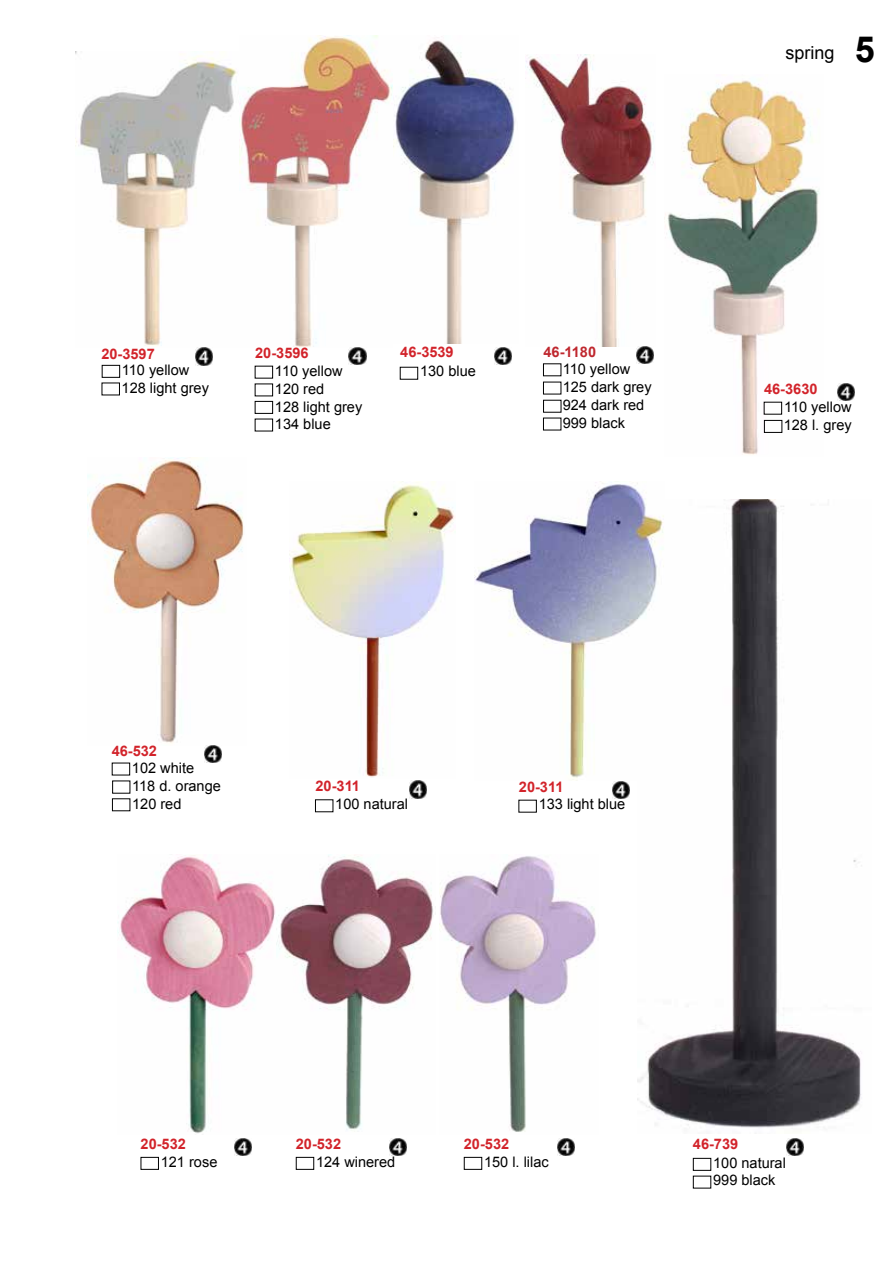
<style>
.page{position:relative;width:893px;height:1263px;background:#fff}
.page>*{position:absolute;margin:0;border:0;box-sizing:border-box;transform-origin:0 0}
.t1{font:18px "Arial";color:#000}
.t2{font:14.55px/17.7px "Arial";color:#000}
.t3{font:700 14.55px "Arial";color:#d2232a}
.t4{font:700 14.55px "Arial";color:#bf272e}
.s1{font-weight:700;font-size:36px}
</style>
<div class="page">
<img style="left:664px;top:80px;width:156px;height:375px">
<img style="left:637px;top:499px;width:225px;height:629px">
<img style="left:474px;top:481px;width:190px;height:299px">
<img style="left:290px;top:481px;width:164px;height:296px">
<div style="left:764px;top:420px;width:18px;height:13px;border:1px solid #000"></div>
<img style="left:837px;top:383px;width:17px;height:18px">
<img style="left:525px;top:55px;width:130px;height:291px">
<img style="left:637px;top:346px;width:17px;height:17px">
<img style="left:392px;top:40px;width:123px;height:303px">
<img style="left:494px;top:347px;width:17px;height:17px">
<img style="left:239px;top:35px;width:153px;height:312px">
<img style="left:75px;top:51px;width:162px;height:295px">
<div style="left:255px;top:401px;width:18px;height:13px;border:1px solid #000"></div>
<img style="left:349px;top:348px;width:17px;height:17px">
<div style="left:102px;top:365px;width:18px;height:13px;border:1px solid #000"></div>
<img style="left:195px;top:348px;width:17px;height:17px">
<div style="left:693px;top:1158px;width:18px;height:13px;border:1px solid #000"></div>
<img style="left:787px;top:1139px;width:17px;height:17px">
<img style="left:87px;top:457px;width:157px;height:286px">
<img style="left:117px;top:855px;width:316px;height:278px">
<img style="left:439px;top:856px;width:157px;height:276px">
<div style="left:141px;top:1157px;width:18px;height:13px;border:1px solid #000"></div>
<img style="left:234px;top:1139px;width:17px;height:17px">
<div style="left:296px;top:1157px;width:18px;height:13px;border:1px solid #000"></div>
<img style="left:390px;top:1139px;width:17px;height:17px">
<div style="left:464px;top:1157px;width:18px;height:13px;border:1px solid #000"></div>
<img style="left:558px;top:1139px;width:17px;height:17px">
<img style="left:409px;top:781px;width:17px;height:17px">
<img style="left:613px;top:781px;width:17px;height:17px">
<img style="left:205px;top:745px;width:17px;height:17px">
<p class="t1" style="left:786px;top:41px;width:91px">spring <span class="s1">5</span></p>
<p class="t3" style="left:101px;top:344px;width:55px">20-3597</p>
<p class="t2" style="left:122px;top:361px;width:89px">110 yellow<br>128 light grey</p>
<p class="t3" style="left:255px;top:343px;width:55px">20-3596</p>
<p class="t2" style="left:275px;top:363px;width:89px">110 yellow<br>120 red<br>128 light grey<br>134 blue</p>
<p class="t3" style="left:400px;top:343px;width:55px">46-3539</p>
<p class="t2" style="left:420px;top:363px;width:57px">130 blue</p>
<p class="t4" style="left:544px;top:342px;width:54px">46-1180</p>
<p class="t2" style="left:563px;top:360px;width:69px">110 yellow</p>
<p class="t2" style="left:563px;top:378px;width:90px;line-height:18.3px">125 dark grey<br>924 dark red</p>
<p class="t2" style="left:563px;top:414px;width:64px">999 black</p>
<p class="t3" style="left:764px;top:379px;width:55px">46-3630</p>
<p class="t2" style="left:784px;top:399px;width:69px">110 yellow</p>
<p class="t2" style="left:784px;top:417px;width:69px">128 l. grey</p>
<p class="t3" style="left:112px;top:741px;width:47px">46-532</p>
<p class="t2" style="left:132px;top:759px;width:90px">102 white<br>118 d. orange</p>
<p class="t2" style="left:132px;top:795px;width:51px">120 red</p>
<p class="t3" style="left:316px;top:776px;width:46px">20-311</p>
<p class="t2" style="left:335px;top:795px;width:74px">100 natural</p>
<p class="t3" style="left:519px;top:777px;width:46px">20-311</p>
<p class="t2" style="left:539px;top:795px;width:88px">133 light blue</p>
<p class="t3" style="left:141px;top:1134px;width:47px">20-532</p>
<p class="t2" style="left:161px;top:1153px;width:58px">121 rose</p>
<p class="t3" style="left:296px;top:1134px;width:47px">20-532</p>
<p class="t2" style="left:316px;top:1153px;width:81px">124 winered</p>
<p class="t3" style="left:464px;top:1134px;width:47px">20-532</p>
<p class="t2" style="left:484px;top:1153px;width:66px">150 l. lilac</p>
<p class="t3" style="left:693px;top:1134px;width:47px">46-739</p>
<p class="t2" style="left:713px;top:1154px;width:74px">100 natural</p>
<p class="t2" style="left:713px;top:1171px;width:64px">999 black</p>
</div>
